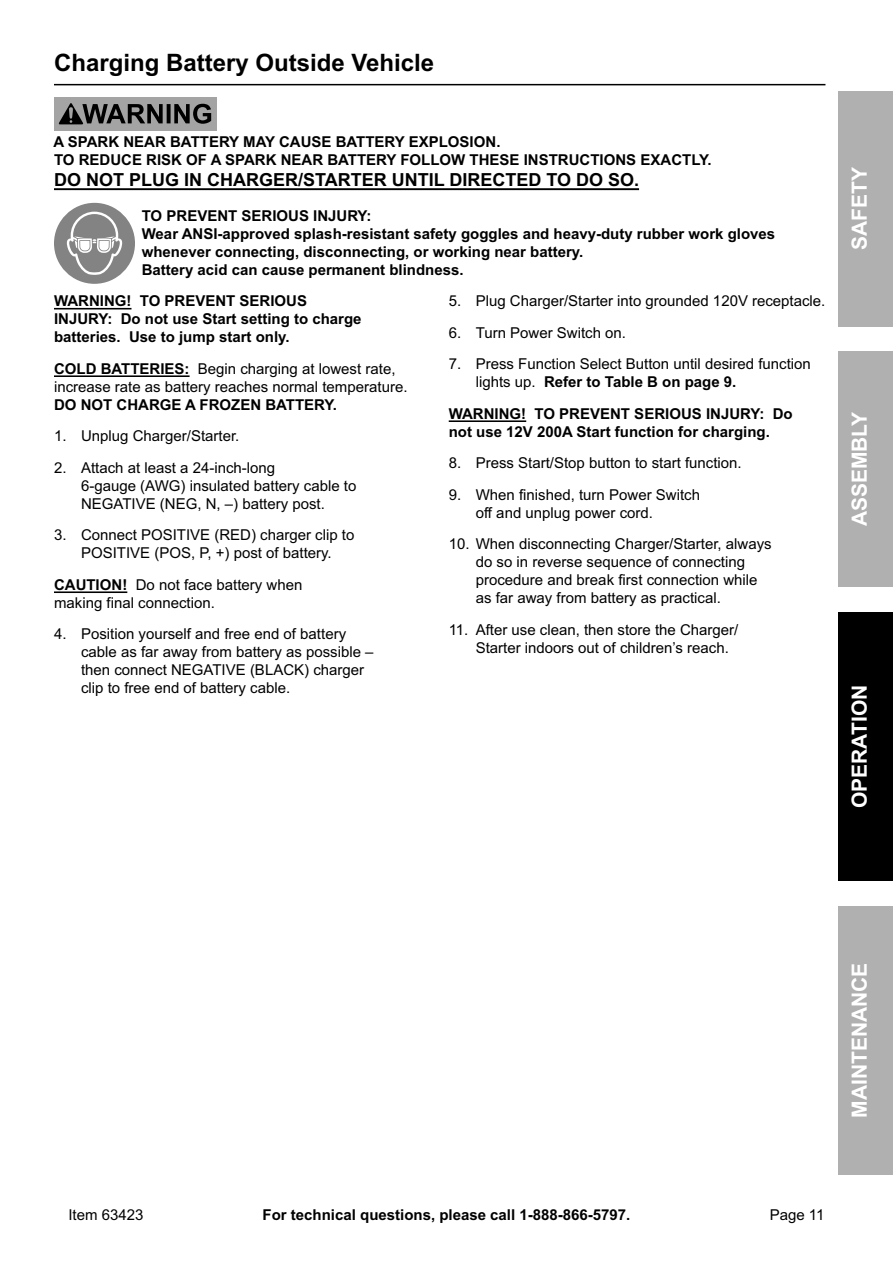
<style>
.page{position:relative;width:893px;height:1263px;background:#fff}
.page>*{position:absolute;margin:0;border:0;box-sizing:border-box;transform-origin:0 0}
.Subheading{font:700 24px "Arial";color:#000}
.t1{font:700 21px "Arial";color:#fff}
.Safety_Section_Messa{font:700 18px "Arial";color:#000}
.Safety_Section_Messa-2{font:15px/18px "Arial";color:#000}
.Safety_Section_Messa-3{font:700 15px/18px "Arial";color:#000}
.Note{font:700 15px/18px "Arial";color:#000}
.Note-2{font:15px/18px "Arial";color:#000}
.s1{font-weight:700}
</style>
<div class="page">
<div style="left:839px;top:91px;width:54px;height:236px;background:#b0b0b0"></div>
<div style="left:839px;top:612px;width:54px;height:269px;background:#000"></div>
<div style="left:839px;top:906px;width:54px;height:269px;background:#b0b0b0"></div>
<div style="left:839px;top:352px;width:54px;height:235px;background:#b0b0b0"></div>
<hr style="left:54px;top:84px;width:771px;height:1px;background:#000">
<hr style="left:54px;top:188px;width:585px;height:2px;background:#000">
<div style="left:54px;top:97px;width:162px;height:34px;background:#a4a4a4"></div>
<svg style="left:58px;top:103px;width:153px;height:21px"></svg>
<div style="left:54px;top:203px;width:81px;height:81px;background:#838383;border-radius:50%"></div>
<svg style="left:67px;top:212px;width:55px;height:63px"></svg>
<hr style="left:54px;top:308px;width:77px;height:1px;background:#000">
<hr style="left:54px;top:375px;width:136px;height:2px;background:#000">
<hr style="left:54px;top:591px;width:73px;height:2px;background:#000">
<hr style="left:449px;top:420px;width:77px;height:2px;background:#000">
<p class="Subheading" style="left:54px;top:47px;width:382px">Charging Battery Outside Vehicle</p>
<p class="Safety_Section_Messa-3" style="left:53px;top:133px;width:36px">A SPAR</p>
<p class="Safety_Section_Messa-3" style="left:108px;top:133px;width:73px">K NEAR BATT</p>
<p class="Safety_Section_Messa-3" style="left:209px;top:133px;width:138px">ERY MAY CAUSE BATT</p>
<p class="Safety_Section_Messa-3" style="left:375px;top:133px;width:127px">ERY EXPLOSION.</p>
<p class="Safety_Section_Messa-3" style="left:54px;top:151px;width:192px">TO REDUCE RISK OF A SPAR</p>
<p class="Safety_Section_Messa-3" style="left:266px;top:151px;width:73px">K NEAR BATT</p>
<p class="Safety_Section_Messa-3" style="left:366px;top:151px;width:305px">ERY FOLLOW THESE INSTRUCTIONS EXACTLY</p>
<p class="Safety_Section_Messa-3" style="left:707px;top:151px;width:6px">.</p>
<p class="Safety_Section_Messa" style="left:54px;top:168px;width:274px">DO NOT PLUG IN CHARGER/START</p>
<p class="Safety_Section_Messa" style="left:362px;top:168px;width:54px">ER UNTIL</p>
<p class="Safety_Section_Messa" style="left:449px;top:168px;width:191px">DIRECTED TO DO SO.</p>
<p class="Safety_Section_Messa-3" style="left:142px;top:207px;width:635px">TO PREVENT SERIOUS INJURY:<br>Wear AN SI-approved splash-resistant safety goggles and heavy-duty rubber work gloves whenever connecting, disconnecting, or working near battery.<br>Battery acid can cause permanent blindness.</p>
<p class="Note" style="left:54px;top:292px;width:24px">WARNIN</p>
<p class="Note" style="left:54px;top:292px;width:309px;text-indent:61px">G! TO PREVENT SERIOUS<br>INJURY: Do not use Start setting to charge batteries. Use to jump start only.</p>
<p class="Safety_Section_Messa-3" style="left:54px;top:360px;width:58px">COLD BATT</p>
<p class="Safety_Section_Messa-2" style="left:449px;top:292px;width:378px">5. Plug Charger/Starter into grounded 120V receptacle.</p>
<p class="Safety_Section_Messa-2" style="left:449px;top:324px;width:179px">6. Turn Power Switch on.</p>
<p class="Safety_Section_Messa-2" style="left:476px;top:355px;width:337px;text-indent:-27px">7. Press Function Select Button until desired function lights up. <span class="s1">Refer to Table B on page 9.</span></p>
<p class="Note" style="left:449px;top:405px;width:24px">WARNIN</p>
<p class="Safety_Section_Messa-2" style="left:54px;top:360px;width:355px;text-indent:86px"><span class="s1">ERI ES:</span> Begin charging at lowest rate, increase rate as battery reaches normal temperature.<br><span class="s1">DO NOT CHARGE A FROZEN BATT</span></p>
<p class="Safety_Section_Messa-3" style="left:304px;top:396px;width:34px">ERY.</p>
<p class="Note" style="left:449px;top:405px;width:345px;text-indent:61px">G! TO PREVENT SERIOUS INJURY: Do not use 12V 200A Start function for charging.</p>
<p class="Safety_Section_Messa-2" style="left:449px;top:454px;width:294px">8. Press Start/Stop button to start function.</p>
<p class="Safety_Section_Messa-2" style="left:476px;top:486px;width:226px;text-indent:-27px">9. When finished, turn Power Switch off and unplug power cord.</p>
<p class="Safety_Section_Messa-2" style="left:476px;top:535px;width:297px;text-indent:-27px">10. When disconnecting Charger/Starter, always do so in reverse sequence of connecting procedure and break first connection while as far away from battery as practical.</p>
<p class="Safety_Section_Messa-2" style="left:476px;top:621px;width:264px;text-indent:-27px">11. After use clean, then store the Charger/<br>Starter indoors out of children’s reach.</p>
<p class="Safety_Section_Messa-2" style="left:54px;top:427px;width:187px">1. Unplug Charger/Starter.</p>
<p class="Safety_Section_Messa-2" style="left:81px;top:459px;width:277px;text-indent:-27px">2. Attach at least a 24-inch-long<br>6-gauge (AWG) insulated battery cable to<br>NEGATIVE (NEG, N, –) battery post.</p>
<p class="Safety_Section_Messa-2" style="left:54px;top:526px;width:302px;text-align:center">3. Connect POSITIVE (RED) charger clip to<br>POSITIVE (POS, P, +) post of battery.</p>
<p class="Note-2" style="left:54px;top:576px;width:250px"><span class="s1">CAUTION!</span> Do not face battery when making final connection.</p>
<p class="Safety_Section_Messa-2" style="left:81px;top:625px;width:294px;text-indent:-27px">4. Position yourself and free end of battery cable as far away from battery as possible – then connect NEGATIVE (BLACK) charger clip to free end of battery cable.</p>
<h2 class="t1" style="left:845px;top:250px;width:84px;rotate:-90deg">Safety</h2>
<h2 class="t1" style="left:845px;top:526px;width:116px;rotate:-90deg">Assembly</h2>
<h2 class="t1" style="left:845px;top:808px;width:125px;rotate:-90deg">Operation</h2>
<h2 class="t1" style="left:845px;top:1118px;width:154px;rotate:-90deg">Maintenance</h2>
<p class="Safety_Section_Messa-2" style="left:68px;top:1206px;width:77px">Item 63423</p>
<p class="Safety_Section_Messa-3" style="left:263px;top:1206px;width:369px">For technical questions, please call 1-888-866-5797.</p>
<p class="Safety_Section_Messa-2" style="left:770px;top:1206px;width:56px">Page 11</p>
</div>
